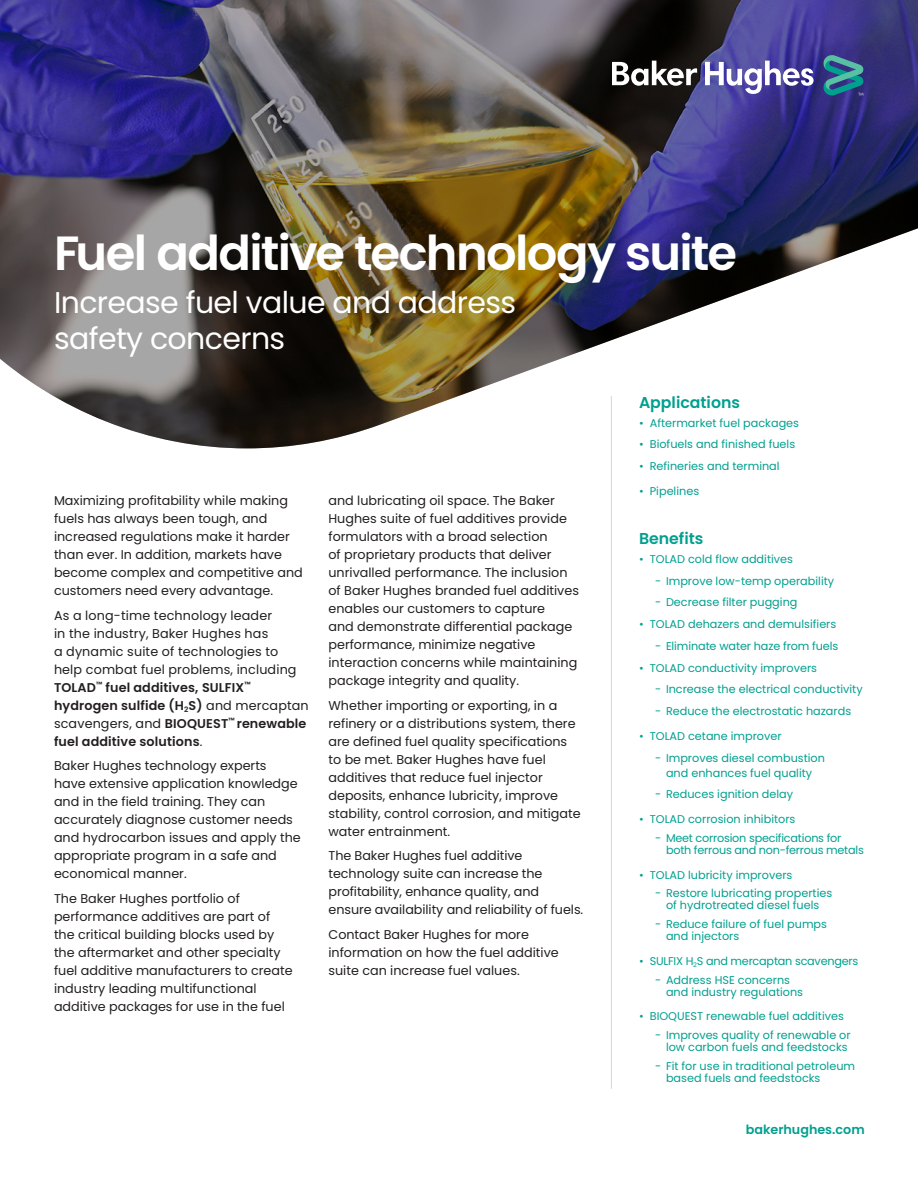
<style>
.page{position:relative;width:918px;height:1188px;background:#fff}
.page>*{position:absolute;margin:0;border:0;box-sizing:border-box;transform-origin:0 0}
._28pt-headline-OFS{font:600 48px "Poppins";letter-spacing:-.035em;color:#fff}
._20pt-subhead-OFS{font:30px/36px "Poppins";letter-spacing:-.02em;color:#fff}
._10_5pt-Sidebar-head{font:600 15.75px "Poppins";color:#00a08f}
._8_5pt-body_text-OFS{font:12.75px/18px "Poppins";color:#231f20}
.t1{font:600 12.75px "Poppins";color:#00a08f}
.t2{font:11.25px/12px "Poppins";color:#00a08f}
.t3{font:11.25px/12px "Poppins";letter-spacing:-.02em;color:#00a08f}
.s1{font-weight:600}
</style>
<div class="page">
<img style="left:0;top:0;width:918px;height:449px">
<svg style="left:612px;top:54px;width:252px;height:43px"></svg>
<hr style="left:611px;top:396px;width:1px;height:693px;background:#d9dadc">
<p class="_28pt-headline-OFS" style="left:54px;top:225px;width:685px">Fuel additive technology suite</p>
<p class="_20pt-subhead-OFS" style="left:54px;top:284px;width:464px">Increase fuel value and address safety concerns</p>
<p class="_8_5pt-body_text-OFS" style="left:54px;top:491px;width:250px">Maximizing profitability while making fuels has always been tough, and increased regulations make it harder than ever. In addition, markets have become complex and competitive and customers need every advantage.</p>
<p class="_8_5pt-body_text-OFS" style="left:54px;top:606px;width:256px">As a long-time technology leader<br>in the industry, Baker Hughes has<br>a dynamic suite of technologies to help combat fuel problems, including <span class="s1">TOLAD</span><sup>™</sup> <span class="s1">fuel additives, SULFIX</span><sup>™ </sup><span class="s1">hydrogen sulfide (H</span><sub>2</sub><span class="s1">S)</span> and mercaptan scavengers, and <span class="s1">BIOQUEST</span><sup>™</sup> <span class="s1">renewable fuel additive solutions</span>.</p>
<p class="_8_5pt-body_text-OFS" style="left:54px;top:757px;width:248px">Baker Hughes technology experts have extensive application knowledge and in the field training. They can accurately diagnose customer needs and hydrocarbon issues and apply the appropriate program in a safe and economical manner.</p>
<p class="_8_5pt-body_text-OFS" style="left:54px;top:890px;width:240px">The Baker Hughes portfolio of performance additives are part of the critical building blocks used by the aftermarket and other specialty fuel additive manufacturers to create industry leading multifunctional additive packages for use in the fuel</p>
<p class="_8_5pt-body_text-OFS" style="left:328px;top:491px;width:252px">and lubricating oil space. The Baker Hughes suite of fuel additives provide formulators with a broad selection<br>of proprietary products that deliver unrivalled performance. The inclusion of Baker Hughes branded fuel additives enables our customers to capture<br>and demonstrate differential package performance, minimize negative interaction concerns while maintaining package integrity and quality.</p>
<p class="_8_5pt-body_text-OFS" style="left:328px;top:696px;width:254px">Whether importing or exporting, in a refinery or a distributions system, there are defined fuel quality specifications to be met. Baker Hughes have fuel additives that reduce fuel injector deposits, enhance lubricity, improve stability, control corrosion, and mitigate water entrainment.</p>
<p class="_8_5pt-body_text-OFS" style="left:328px;top:847px;width:256px">The Baker Hughes fuel additive technology suite can increase the profitability, enhance quality, and ensure availability and reliability of fuels.</p>
<p class="_8_5pt-body_text-OFS" style="left:328px;top:926px;width:232px">Contact Baker Hughes for more information on how the fuel additive suite can increase fuel values.</p>
<p class="_10_5pt-Sidebar-head" style="left:639px;top:393px;width:103px">Applications</p>
<p class="t2" style="left:639px;top:417px;width:162px">• Aftermarket fuel packages</p>
<p class="t2" style="left:639px;top:438px;width:158px">• Biofuels and finished fuels</p>
<p class="t2" style="left:639px;top:460px;width:142px">• Refineries and terminal</p>
<p class="t2" style="left:639px;top:485px;width:62px">• Pipelines</p>
<p class="_10_5pt-Sidebar-head" style="left:639px;top:530px;width:66px">Benefits</p>
<p class="t2" style="left:639px;top:553px;width:156px">• TOLAD cold flow additives</p>
<p class="t2" style="left:655px;top:575px;width:181px">- Improve low-temp operability</p>
<p class="t2" style="left:655px;top:596px;width:144px">- Decrease filter pugging</p>
<p class="t2" style="left:639px;top:618px;width:199px">• TOLAD dehazers and demulsifiers</p>
<p class="t2" style="left:655px;top:640px;width:185px">- Eliminate water haze from fuels</p>
<p class="t2" style="left:639px;top:662px;width:180px">• TOLAD conductivity improvers</p>
<p class="t2" style="left:655px;top:683px;width:209px">- Increase the electrical conductivity</p>
<p class="t2" style="left:655px;top:705px;width:198px">- Reduce the electrostatic hazards</p>
<p class="t2" style="left:639px;top:730px;width:144px">• TOLAD cetane improver</p>
<p class="t2" style="left:655px;top:750px;width:171px;line-height:15px;text-align:center">- Improves diesel combustion and enhances fuel quality</p>
<p class="t2" style="left:655px;top:788px;width:139px">- Reduces ignition delay</p>
<p class="t2" style="left:639px;top:813px;width:158px">• TOLAD corrosion inhibitors</p>
<p class="t3" style="left:666px;top:832px;width:199px;text-indent:-11px">- Meet corrosion specifications for both ferrous and non-ferrous metals</p>
<p class="t2" style="left:639px;top:869px;width:155px">• TOLAD lubricity improvers</p>
<p class="t2" style="left:655px;top:887px;width:179px;text-align:center">- Restore lubricating properties of hydrotreated diesel fuels</p>
<p class="t2" style="left:666px;top:918px;width:163px;text-indent:-11px">- Reduce failure of fuel pumps and injectors</p>
<p class="t3" style="left:639px;top:955px;width:221px">• SULFIX H<sub>2</sub>S and mercaptan scavengers</p>
<p class="t2" style="left:666px;top:974px;width:139px;text-indent:-11px">- Address HSE concerns and industry regulations</p>
<p class="t2" style="left:639px;top:1010px;width:207px">• BIOQUEST renewable fuel additives</p>
<p class="t2" style="left:655px;top:1029px;width:197px;text-align:right">- Improves quality of renewable or low carbon fuels and feedstocks</p>
<p class="t2" style="left:666px;top:1060px;width:191px;text-indent:-11px">- Fit for use in traditional petroleum based fuels and feedstocks</p>
<p class="t1" style="left:746px;top:1122px;width:120px">bakerhughes.com</p>
</div>
